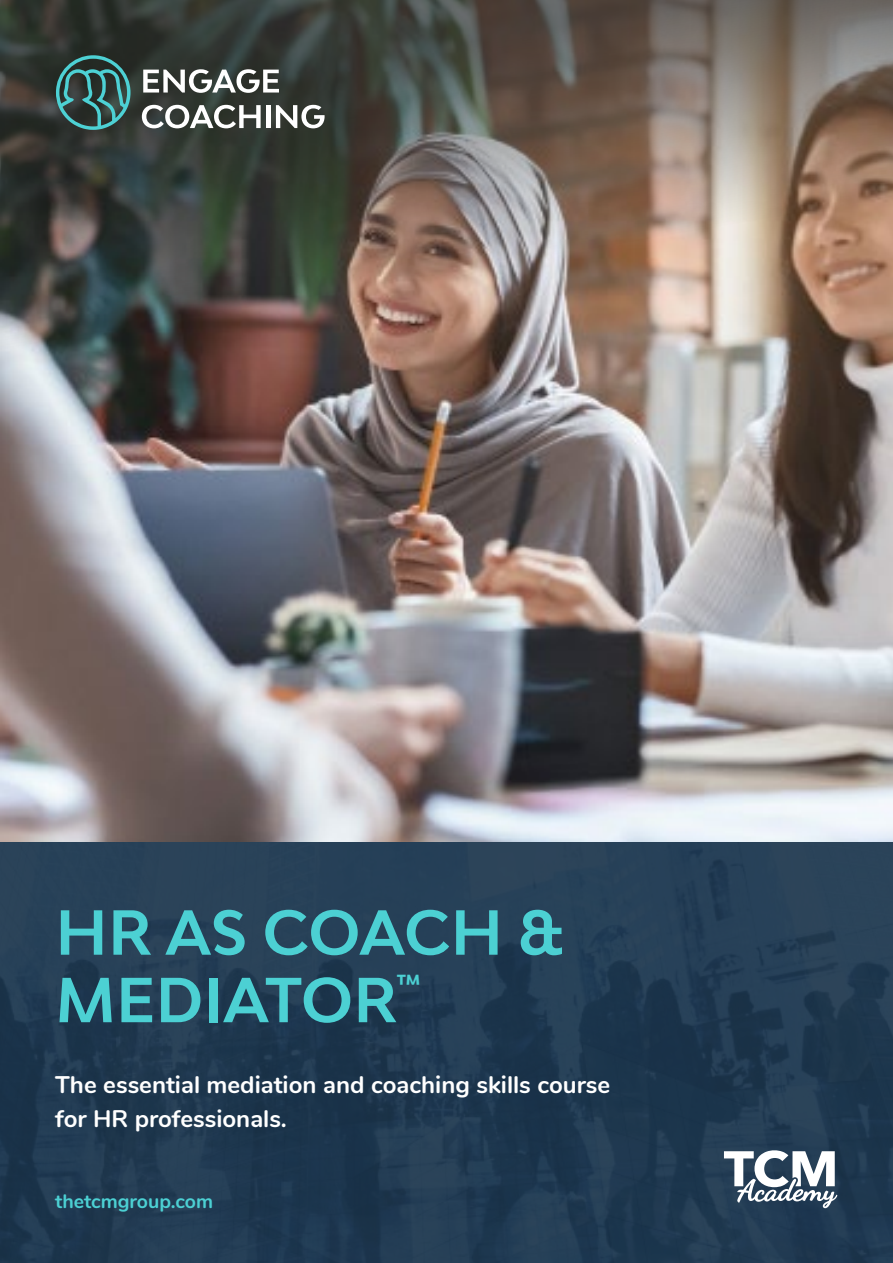
<style>
.page{position:relative;width:893px;height:1263px;background:#fff}
.page>*{position:absolute;margin:0;border:0;box-sizing:border-box;transform-origin:0 0}
.t1{font:700 60px/67.5px "Bw Modelica";letter-spacing:.01em;color:#4cd0d3}
.t2{font:700 24px/34.5px "Nunito";color:#fff}
.t3{font:700 19.5px "Nunito";color:#4cd0d3}
</style>
<div class="page">
<img style="left:0;top:575px;width:893px;height:267px">
<img style="left:0;top:0;width:893px;height:575px">
<div style="left:0;top:842px;width:893px;height:421px;background:#223c54"></div>
<svg style="left:724px;top:1150px;width:113px;height:58px"></svg>
<svg style="left:142px;top:105px;width:119px;height:23px"></svg>
<hr style="left:266px;top:105px;width:4px;height:23px;background:#fff">
<svg style="left:276px;top:105px;width:49px;height:23px"></svg>
<svg style="left:143px;top:69px;width:136px;height:24px"></svg>
<svg style="left:56px;top:55px;width:75px;height:75px"></svg>
<h1 class="t1" style="left:56px;top:897px;width:511px">HR AS COACH &amp;<br>MEDIATOR<sup>™</sup></h1>
<p class="t2" style="left:55px;top:1066px;width:556px">The essential mediation and coaching skills course for HR professionals.</p>
<p class="t3" style="left:55px;top:1187px;width:159px">thetcmgroup.com</p>
</div>
